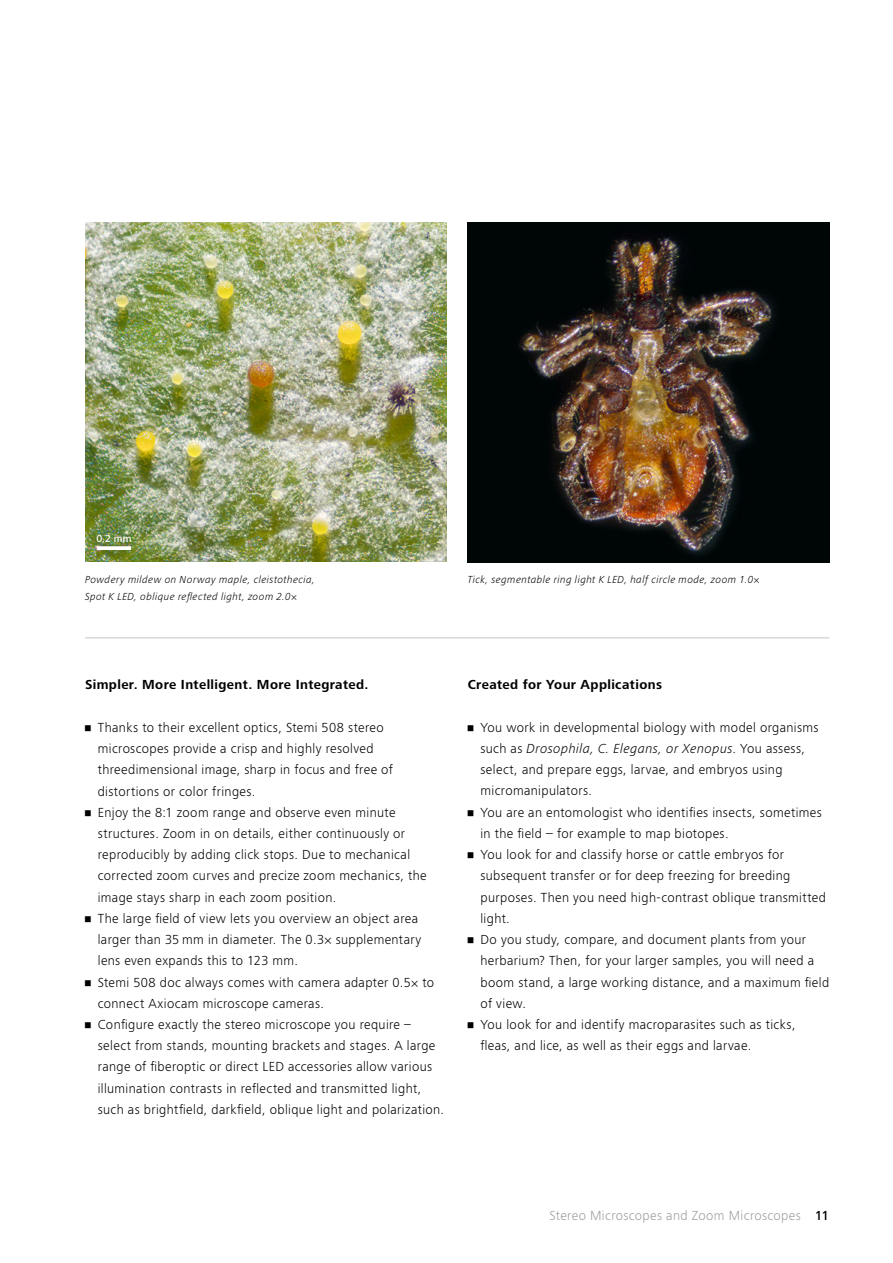
<style>
.page{position:relative;width:893px;height:1263px;background:#fff}
.page>*{position:absolute;margin:0;border:0;box-sizing:border-box;transform-origin:0 0}
.t1{font:300 13.5px/21.1px "ZEISS Frutiger Next W1 G";letter-spacing:.03em;color:#000}
.t2{font:700 13.5px "ZEISS Frutiger Next W1 G";letter-spacing:.03em;color:#000}
.t3{font:300 13.5px "ZEISS Frutiger Next W1 G";letter-spacing:.03em;color:#9c9d9d}
.t4{font:italic 300 10.5px/16.5px "ZEISS Frutiger Next W1 G";letter-spacing:.04em;color:#000}
.t5{font:500 10.5px "ZEISS Frutiger Next W1 G";color:#fff}
.s1{font-style:normal}
.s2{font-style:italic}
.s3{font-weight:500;color:#000}
</style>
<div class="page">
<hr style="left:85px;top:637px;width:744px;height:1px;background:#c5c6c6">
<img style="left:85px;top:223px;width:361px;height:339px">
<img style="left:468px;top:223px;width:361px;height:339px">
<svg style="left:97px;top:546px;width:34px;height:4px"></svg>
<p class="t5" style="left:96px;top:531px;width:37px">0,2 mm</p>
<p class="t4" style="left:85px;top:571px;width:231px">Powdery mildew on Norway maple, cleistothecia,<br>Spot K LED, oblique reflected light, zoom 2.0×</p>
<p class="t4" style="left:468px;top:571px;width:293px">Tick, segmentable ring light K LED, half circle mode, zoom 1.0<span class="s1">×</span></p>
<p class="t2" style="left:85px;top:675px;width:285px">Simpler. More Intelligent. More Integrated.</p>
<p class="t1" style="left:98px;top:716px;width:297px;text-indent:-13px">• Thanks to their excellent optics, Stemi 508 stereo microscopes provide a crisp and highly resolved threedimensional image, sharp in focus and free of distortions or color fringes.</p>
<p class="t1" style="left:98px;top:801px;width:330px;text-indent:-13px">• Enjoy the 8:1 zoom range and observe even minute structures. Zoom in on details, either continuously or reproducibly by adding click stops. Due to mechanical corrected zoom curves and precize zoom mechanics, the image stays sharp in each zoom position.</p>
<p class="t1" style="left:98px;top:907px;width:325px;text-indent:-13px">• The large field of view lets you overview an object area larger than 35 mm in diameter. The 0.3× supplementary lens even expands this to 123 mm.</p>
<p class="t1" style="left:98px;top:971px;width:338px;text-indent:-13px">• Stemi 508 doc always comes with camera adapter 0.5× to connect Axiocam microscope cameras.</p>
<p class="t1" style="left:98px;top:1013px;width:348px;text-indent:-13px">• Configure exactly the stereo microscope you require – select from stands, mounting brackets and stages. A large range of fiberoptic or direct LED accessories allow various illumination contrasts in reflected and transmitted light, such as brightfield, darkfield, oblique light and polarization.</p>
<p class="t2" style="left:468px;top:675px;width:196px">Created for Your Applications</p>
<p class="t1" style="left:480px;top:716px;width:339px;text-indent:-13px">• You work in developmental biology with model organisms such as <span class="s2">Drosophila, C. Elegans, or Xenopus</span>. You assess, select, and prepare eggs, larvae, and embryos using micromanipulators.</p>
<p class="t1" style="left:480px;top:801px;width:343px;text-indent:-13px">• You are an entomologist who identifies insects, sometimes in the field – for example to map biotopes.</p>
<p class="t1" style="left:480px;top:843px;width:347px;text-indent:-13px">• You look for and classify horse or cattle embryos for subsequent transfer or for deep freezing for breeding purposes. Then you need high-contrast oblique transmitted light.</p>
<p class="t1" style="left:480px;top:928px;width:350px;text-indent:-13px">• Do you study, compare, and document plants from your herbarium? Then, for your larger samples, you will need a boom stand, a large working distance, and a maximum field of view.</p>
<p class="t1" style="left:480px;top:1013px;width:317px;text-indent:-13px">• You look for and identify macroparasites such as ticks, fleas, and lice, as well as their eggs and larvae.</p>
<p class="t3" style="left:550px;top:1206px;width:281px">Stereo Microscopes and Zoom Microscopes <span class="s3">11</span></p>
</div>
